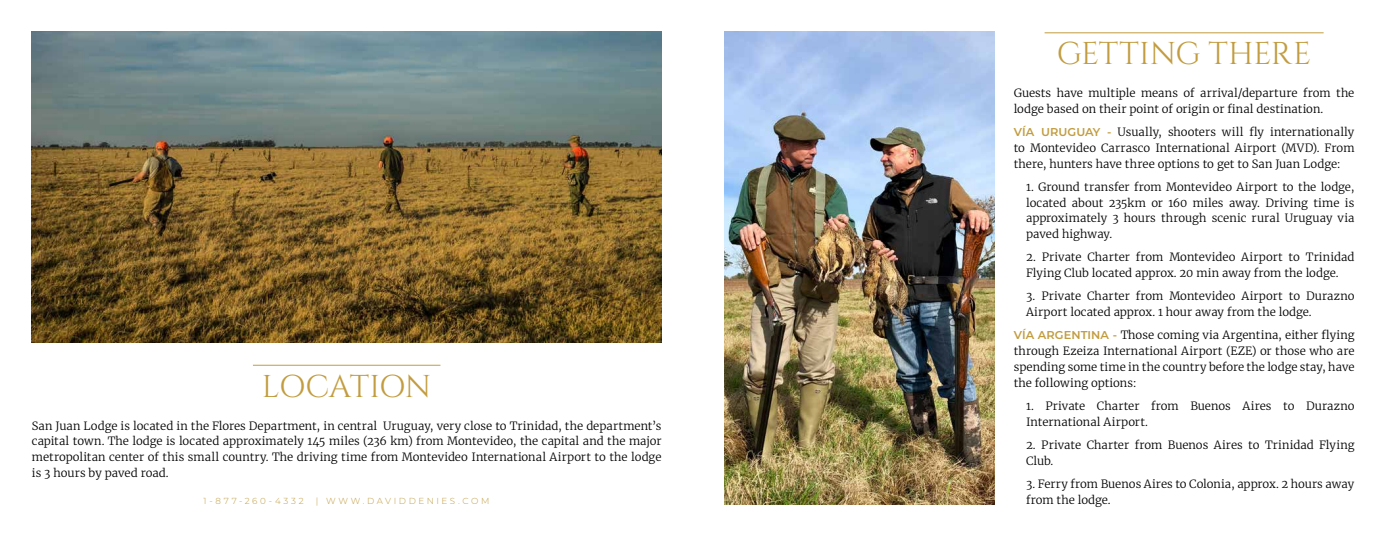
<style>
.page{position:relative;width:1386px;height:536px;background:#fff}
.page>*{position:absolute;margin:0;border:0;box-sizing:border-box;transform-origin:0 0}
.t1{font:31.5px "Cinzel";letter-spacing:-.015em;color:#c29c3f}
.t2{font:300 11.38px/15.8px "Merriweather";color:#000}
.t3{font:300 8.75px "Montserrat";letter-spacing:.3em;color:#c29c3f}
.s1{font-family:"Montserrat";font-weight:600;color:#c29c3f}
</style>
<div class="page">
<img style="left:32px;top:32px;width:629px;height:311px">
<hr style="left:253px;top:364px;width:187px;height:1px;background:#c29c3f">
<img style="left:724px;top:32px;width:271px;height:472px">
<hr style="left:1045px;top:32px;width:279px;height:1px;background:#c29c3f">
<h1 class="t1" style="left:262px;top:371px;width:171px">LOCATION</h1>
<p class="t2" style="left:32px;top:418px;width:631px;text-align:justify">San Juan Lodge is located in the Flores Department, in central Uruguay, very close to Trinidad, the department’s capital town. The lodge is located approximately 145 miles (236 km) from Montevideo, the capital and the major metropolitan center of this small country. The driving time from Montevideo International Airport to the lodge is 3 hours by paved road.</p>
<p class="t3" style="left:204px;top:497px;width:102px">1-877-260-4332</p>
<p class="t3" style="left:316px;top:497px;width:175px">| WWW.DAVIDDENIES.COM</p>
<h1 class="t1" style="left:1057px;top:39px;width:256px">GETTING THERE</h1>
<p class="t2" style="left:1014px;top:86px;width:342px">Guests have multiple means of arrival/departure from the lodge based on their point of origin or final destination.</p>
<p class="t2" style="left:1014px;top:125px;width:342px;text-align:justify"><span class="s1">VÍA URUGUAY -</span> Usually, shooters will fly internationally to Montevideo Carrasco International Airport (MVD). From there, hunters have three options to get to San Juan Lodge:</p>
<p class="t2" style="left:1026px;top:179px;width:330px;text-align:justify">1. Ground transfer from Montevideo Airport to the lodge, located about 235km or 160 miles away. Driving time is approximately 3 hours through scenic rural Uruguay via paved highway.</p>
<p class="t2" style="left:1026px;top:250px;width:330px">2. Private Charter from Montevideo Airport to Trinidad<br>Flying Club located approx. 20 min away from the lodge.</p>
<p class="t2" style="left:1026px;top:289px;width:330px">3. Private Charter from Montevideo Airport to Durazno<br>Airport located approx. 1 hour away from the lodge.</p>
<p class="t2" style="left:1014px;top:328px;width:342px;text-align:justify"><span class="s1">VÍA ARGENTINA -</span> Those coming via Argentina, either flying through Ezeiza International Airport (EZE) or those who are spending some time in the country before the lodge stay, have the following options:</p>
<p class="t2" style="left:1026px;top:398px;width:330px">1. Private Charter from Buenos Aires to Durazno<br>International Airport.</p>
<p class="t2" style="left:1026px;top:437px;width:330px">2. Private Charter from Buenos Aires to Trinidad Flying<br>Club.</p>
<p class="t2" style="left:1026px;top:476px;width:330px">3. Ferry from Buenos Aires to Colonia, approx. 2 hours away from the lodge.</p>
</div>
